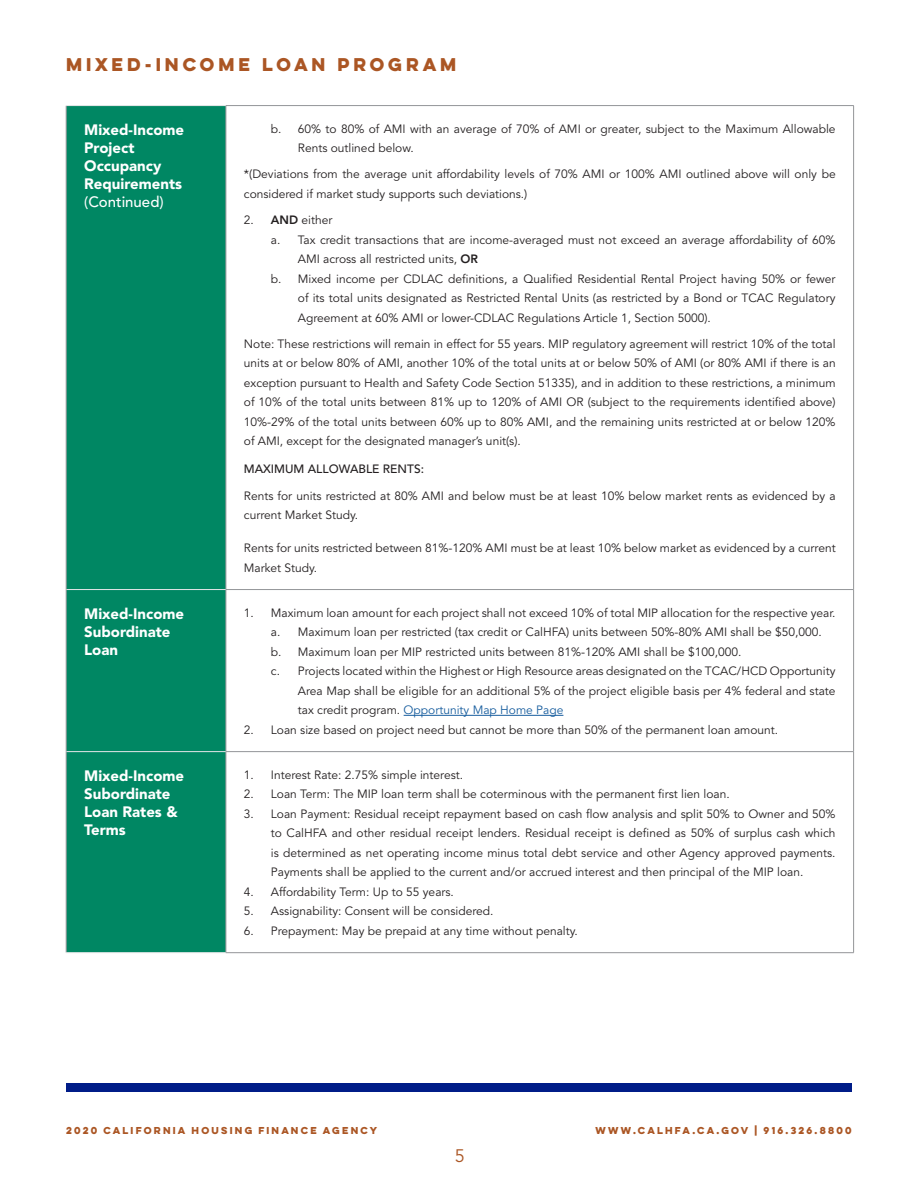
<style>
.page{position:relative;width:918px;height:1188px;background:#fff}
.page>*{position:absolute;margin:0;border:0;box-sizing:border-box;transform-origin:0 0}
.t1{font:18px "Avenir LT Std";color:#ab5624}
.t2{font:700 16.5px "Lulo Clean One";letter-spacing:.005em;color:#ab5624}
.Row_Header_2016{font:900 15px/18px "Avenir LT Std";color:#fff}
.Para{font:12px/19.5px "Avenir LT Std";color:#231f20}
.H2_table{font:500 12px "Avenir LT Std";color:#231f20}
.t3{font:700 9px "Lulo Clean One";letter-spacing:.02em;color:#ab5624}
.s1{font-weight:500}
.s2{font-weight:800}
.s3{color:#175d9e}
</style>
<div class="page">
<div style="left:66px;top:1083px;width:786px;height:8px;background:#001c88"></div>
<div style="left:67px;top:106px;width:159px;height:846px;background:#008763"></div>
<hr style="left:66px;top:106px;width:1px;height:484px;background:#939598">
<hr style="left:226px;top:105px;width:628px;height:1px;background:#939598">
<hr style="left:226px;top:106px;width:1px;height:483px;background:#939598">
<hr style="left:853px;top:106px;width:1px;height:483px;background:#939598">
<hr style="left:66px;top:590px;width:1px;height:162px;background:#939598">
<hr style="left:226px;top:589px;width:628px;height:1px;background:#939598">
<hr style="left:226px;top:590px;width:1px;height:161px;background:#939598">
<hr style="left:853px;top:590px;width:1px;height:161px;background:#939598">
<hr style="left:66px;top:752px;width:1px;height:201px;background:#939598">
<hr style="left:226px;top:751px;width:628px;height:1px;background:#939598">
<hr style="left:226px;top:752px;width:1px;height:201px;background:#939598">
<hr style="left:853px;top:752px;width:1px;height:201px;background:#939598">
<hr style="left:226px;top:952px;width:628px;height:1px;background:#939598">
<hr style="left:66px;top:105px;width:160px;height:1px;background:#e6e7e9">
<hr style="left:66px;top:589px;width:160px;height:1px;background:#e6e7e9">
<hr style="left:66px;top:751px;width:160px;height:1px;background:#e6e7e9">
<hr style="left:66px;top:952px;width:160px;height:1px;background:#e6e7e9">
<hr style="left:404px;top:715px;width:159px;height:1px;background:#175d9e">
<h2 class="t2" style="left:66px;top:51px;width:396px">MIXED-INCOME LOAN PROGRAM</h2>
<p class="Row_Header_2016" style="left:84px;top:121px;width:101px">Mixed-Income<br>Project<br>Occupancy</p>
<p class="Row_Header_2016" style="left:84px;top:175px;width:100px">Requirements <span class="s1">(Continued)</span></p>
<p class="Para" style="left:298px;top:119px;width:539px;text-indent:-27px">b. 60% to 80% of AMI with an average of 70% of AMI or greater, subject to the Maximum Allowable<br>Rents outlined below.</p>
<p class="Para" style="left:244px;top:165px;width:593px">*(Deviations from the average unit affordability levels of 70% AMI or 100% AMI outlined above will only be considered if market study supports such deviations.)</p>
<p class="Para" style="left:244px;top:211px;width:90px">2. <span class="s2">AND</span> either</p>
<p class="Para" style="left:298px;top:230px;width:539px;text-indent:-27px">a. Tax credit transactions that are income-averaged must not exceed an average affordability of 60%<br>AMI across all restricted units, <span class="s2">OR</span></p>
<p class="Para" style="left:298px;top:269px;width:539px;text-align:justify;text-indent:-27px">b. Mixed income per CDLAC definitions, a Qualified Residential Rental Project having 50% or fewer of its total units designated as Restricted Rental Units (as restricted by a Bond or TCAC Regulatory Agreement at 60% AMI or lower-CDLAC Regulations Article 1, Section 5000).</p>
<p class="Para" style="left:244px;top:334px;width:593px;text-align:justify">Note: These restrictions will remain in effect for 55 years. MIP regulatory agreement will restrict 10% of the total units at or below 80% of AMI, another 10% of the total units at or below 50% of AMI (or 80% AMI if there is an exception pursuant to Health and Safety Code Section 51335), and in addition to these restrictions, a minimum of 10% of the total units between 81% up to 120% of AMI OR (subject to the requirements identified above)<br>10%-29% of the total units between 60% up to 80% AMI, and the remaining units restricted at or below 120% of AMI, except for the designated manager’s unit(s).</p>
<p class="H2_table" style="left:244px;top:462px;width:182px">MAXIMUM ALLOWABLE RENTS:</p>
<p class="Para" style="left:244px;top:486px;width:593px">Rents for units restricted at 80% AMI and below must be at least 10% below market rents as evidenced by a current Market Study.</p>
<p class="Para" style="left:244px;top:539px;width:593px">Rents for units restricted between 81%-120% AMI must be at least 10% below market as evidenced by a current<br>Market Study.</p>
<p class="Row_Header_2016" style="left:84px;top:605px;width:101px">Mixed-Income<br>Subordinate<br>Loan</p>
<p class="Para" style="left:244px;top:603px;width:593px">1. Maximum loan amount for each project shall not exceed 10% of total MIP allocation for the respective year.</p>
<p class="Para" style="left:271px;top:623px;width:552px">a. Maximum loan per restricted (tax credit or CalHFA) units between 50%-80% AMI shall be $50,000.</p>
<p class="Para" style="left:271px;top:642px;width:472px">b. Maximum loan per MIP restricted units between 81%-120% AMI shall be $100,000.</p>
<p class="Para" style="left:298px;top:662px;width:539px;text-align:justify;text-indent:-27px">c. Projects located within the Highest or High Resource areas designated on the TCAC/HCD Opportunity Area Map shall be eligible for an additional 5% of the project eligible basis per 4% federal and state tax credit program. <span class="s3">Opportunity Map Home Page</span></p>
<p class="Para" style="left:244px;top:720px;width:536px">2. Loan size based on project need but cannot be more than 50% of the permanent loan amount.</p>
<p class="Row_Header_2016" style="left:84px;top:767px;width:101px">Mixed-Income<br>Subordinate<br>Loan Rates &amp;<br>Terms</p>
<p class="Para" style="left:244px;top:765px;width:221px">1. Interest Rate: 2.75% simple interest.</p>
<p class="Para" style="left:244px;top:785px;width:487px">2. Loan Term: The MIP loan term shall be coterminous with the permanent first lien loan.</p>
<p class="Para" style="left:271px;top:804px;width:566px;text-align:justify;text-indent:-27px">3. Loan Payment: Residual receipt repayment based on cash flow analysis and split 50% to Owner and 50% to CalHFA and other residual receipt lenders. Residual receipt is defined as 50% of surplus cash which is determined as net operating income minus total debt service and other Agency approved payments.<br>Payments shall be applied to the current and/or accrued interest and then principal of the MIP loan.</p>
<p class="Para" style="left:244px;top:882px;width:212px">4. Affordability Term: Up to 55 years.</p>
<p class="Para" style="left:244px;top:902px;width:251px">5. Assignability: Consent will be considered.</p>
<p class="Para" style="left:244px;top:921px;width:335px">6. Prepayment: May be prepaid at any time without penalty.</p>
<p class="t3" style="left:66px;top:1123px;width:315px">2020 CALIFORNIA HOUSING FINANCE AGENCY</p>
<p class="t3" style="left:595px;top:1123px;width:260px">WWW.CALHFA.CA.GOV | 916.326.8800</p>
<h1 class="t1" style="left:455px;top:1146px;width:12px">5</h1>
</div>
